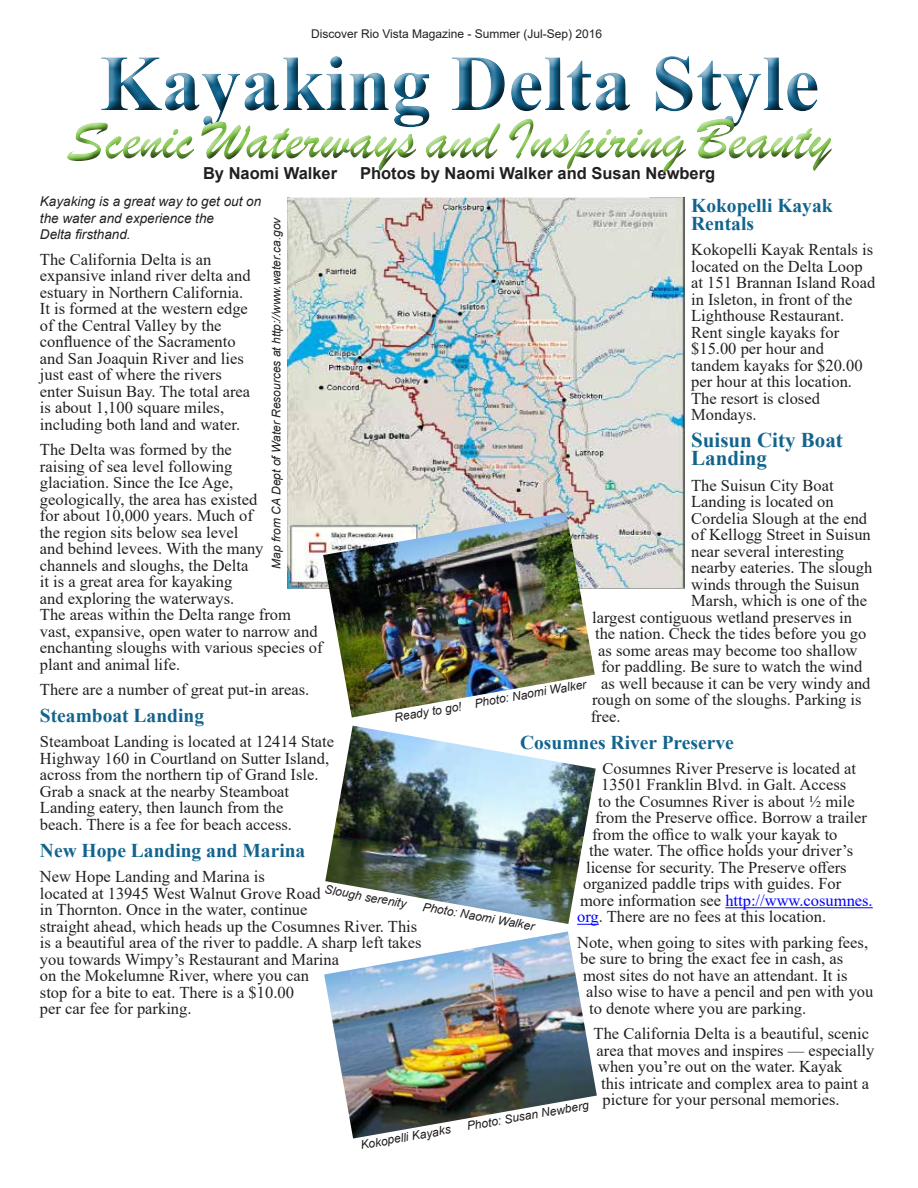
<style>
.page{position:relative;width:918px;height:1188px;background:#fff}
.page>*{position:absolute;margin:0;border:0;box-sizing:border-box;transform-origin:0 0}
.t1{font:700 79.5px "Times New Roman";color:#12648e}
.t2{font:60px "Brush Script";color:#7dc245}
.t3{font:700 21px/18px "Times New Roman";color:#12648e}
.t4{font:700 19.5px/18px "Times New Roman";color:#12648e}
.t5{font:16.5px/16.5px "Times New Roman";color:#231f20}
.t6{font:700 16.5px "Arial";color:#231f20}
.t7{font:16.5px "Times New Roman";color:#00f}
.t8{font:italic 13.5px/16.5px "Arial";color:#231f20}
.t9{font:italic 12px "Arial";color:#231f20}
.t10{font:12px "Arial";color:#231f20}
.s1{color:#231f20}
.s2{color:#00f}
</style>
<div class="page">
<hr style="left:725px;top:907px;width:148px;height:1px;background:#00f">
<svg style="left:577px;top:924px;width:22px;height:1px"></svg>
<div style="left:93px;top:50px;width:735px;height:88px;background:#231f20;opacity:.75"></div>
<div style="left:56px;top:108px;width:784px;height:70px;background:#fff"></div>
<div style="left:58px;top:114px;width:784px;height:64px;background:#231f20;opacity:.75"></div>
<img style="left:287px;top:197px;width:397px;height:391px">
<img style="left:323px;top:512px;width:272px;height:205px">
<img style="left:325px;top:726px;width:271px;height:198px">
<img style="left:324px;top:932px;width:273px;height:207px">
<div style="left:495px;top:712px;width:96px;height:18px;background:#fff"></div>
<p class="t10" style="left:311px;top:26px;width:293px">Discover Rio Vista Magazine - Summer (Jul-Sep) 2016</p>
<h1 class="t1" style="left:99px;top:26px;width:721px">Kayaking Delta Style</h1>
<h2 class="t2" style="left:66px;top:103px;width:766px">Scenic Waterways and Inspiring Beauty</h2>
<p class="t6" style="left:203px;top:162px;width:136px">By Naomi Walker</p>
<p class="t6" style="left:360px;top:162px;width:357px">Photos by Naomi Walker and Susan Newberg</p>
<p class="t8" style="left:40px;top:194px;width:223px">Kayaking is a great way to get out on the water and experience the<br>Delta firsthand.</p>
<p class="t5" style="left:40px;top:251px;width:212px">The California Delta is an expansive inland river delta and estuary in Northern California.<br>It is formed at the western edge of the Central Valley by the confluence of the Sacramento and San Joaquin River and lies just east of where the rivers enter Suisun Bay. The total area is about 1,100 square miles, including both land and water.</p>
<p class="t5" style="left:40px;top:441px;width:284px">The Delta was formed by the<br>raising of sea level following<br>glaciation. Since the Ice Age,<br>geologically, the area has existed<br>for about 10,000 years. Much of<br>the region sits below sea level<br>and behind levees. With the many channels and sloughs, the Delta<br>it is a great area for kayaking<br>and exploring the waterways.<br>The areas within the Delta range from vast, expansive, open water to narrow and enchanting sloughs with various species of plant and animal life.</p>
<p class="t5" style="left:40px;top:681px;width:271px">There are a number of great put-in areas.</p>
<p class="t4" style="left:40px;top:706px;width:166px">Steamboat Landing</p>
<p class="t5" style="left:40px;top:733px;width:296px">Steamboat Landing is located at 12414 State Highway 160 in Courtland on Sutter Island, across from the northern tip of Grand Isle.<br>Grab a snack at the nearby Steamboat Landing eatery, then launch from the<br>beach. There is a fee for beach access.</p>
<p class="t4" style="left:40px;top:841px;width:267px">New Hope Landing and Marina</p>
<p class="t5" style="left:40px;top:868px;width:383px">New Hope Landing and Marina is<br>located at 13945 West Walnut Grove Road<br>in Thornton. Once in the water, continue<br>straight ahead, which heads up the Cosumnes River. This is a beautiful area of the river to paddle. A sharp left takes you towards Wimpy’s Restaurant and Marina<br>on the Mokelumne River, where you can<br>stop for a bite to eat. There is a $10.00<br>per car fee for parking.</p>
<p class="t4" style="left:691px;top:196px;width:143px">Kokopelli Kayak<br>Rentals</p>
<p class="t5" style="left:691px;top:241px;width:186px">Kokopelli Kayak Rentals is located on the Delta Loop at 151 Brannan Island Road in Isleton, in front of the<br>Lighthouse Restaurant.<br>Rent single kayaks for $15.00 per hour and tandem kayaks for $20.00 per hour at this location.<br>The resort is closed<br>Mondays.</p>
<p class="t3" style="left:691px;top:431px;width:153px">Suisun City Boat<br>Landing</p>
<p class="t5" style="left:691px;top:476px;width:144px">The Suisun City Boat</p>
<p class="t5" style="left:691px;top:493px;width:144px">Landing is located on</p>
<p class="t5" style="left:691px;top:509px;width:177px">Cordelia Slough at the end</p>
<p class="t5" style="left:691px;top:526px;width:181px">of Kellogg Street in Suisun</p>
<p class="t5" style="left:691px;top:542px;width:155px">near several interesting</p>
<p class="t5" style="left:691px;top:559px;width:183px">nearby eateries. The slough</p>
<p class="t5" style="left:691px;top:575px;width:170px">winds through the Suisun</p>
<p class="t5" style="left:691px;top:592px;width:177px">Marsh, which is one of the</p>
<p class="t5" style="left:592px;top:608px;width:261px">largest contiguous wetland preserves in</p>
<p class="t5" style="left:595px;top:625px;width:273px">the nation. Check the tides before you go</p>
<p class="t5" style="left:598px;top:641px;width:261px">as some areas may become too shallow</p>
<p class="t5" style="left:601px;top:658px;width:263px">for paddling. Be sure to watch the wind</p>
<p class="t5" style="left:601px;top:674px;width:271px">as well because it can be very windy and</p>
<p class="t5" style="left:592px;top:691px;width:271px">rough on some of the sloughs. Parking is</p>
<p class="t5" style="left:591px;top:707px;width:31px">free.</p>
<p class="t4" style="left:520px;top:732px;width:215px">Cosumnes River Preserve</p>
<p class="t5" style="left:603px;top:760px;width:255px">Cosumnes River Preserve is located at</p>
<p class="t5" style="left:601px;top:776px;width:247px">13501 Franklin Blvd. in Galt. Access</p>
<p class="t5" style="left:598px;top:793px;width:258px">to the Cosumnes River is about ½ mile</p>
<p class="t5" style="left:595px;top:809px;width:273px">from the Preserve office. Borrow a trailer</p>
<p class="t5" style="left:592px;top:826px;width:247px">from the office to walk your kayak to</p>
<p class="t5" style="left:589px;top:842px;width:266px">the water. The office holds your driver’s</p>
<p class="t5" style="left:586px;top:859px;width:262px">license for security. The Preserve offers</p>
<p class="t5" style="left:583px;top:875px;width:260px">organized paddle trips with guides. For</p>
<p class="t7" style="left:580px;top:889px;width:294px"><span class="s1">more information see</span> http://www.cosumnes.</p>
<p class="t5" style="left:577px;top:908px;width:251px"><span class="s2">org</span>. There are no fees at this location.</p>
<p class="t5" style="left:577px;top:934px;width:293px">Note, when going to sites with parking fees,</p>
<p class="t5" style="left:580px;top:950px;width:265px">be sure to bring the exact fee in cash, as</p>
<p class="t5" style="left:583px;top:967px;width:266px">most sites do not have an attendant. It is</p>
<p class="t5" style="left:586px;top:983px;width:289px">also wise to have a pencil and pen with you</p>
<p class="t5" style="left:589px;top:1000px;width:219px">to denote where you are parking.</p>
<p class="t5" style="left:594px;top:1025px;width:277px">The California Delta is a beautiful, scenic</p>
<p class="t5" style="left:597px;top:1041px;width:279px">area that moves and inspires — especially</p>
<p class="t5" style="left:598px;top:1058px;width:246px">when you’re out on the water. Kayak</p>
<p class="t5" style="left:601px;top:1074px;width:270px">this intricate and complex area to paint a</p>
<p class="t5" style="left:603px;top:1091px;width:238px">picture for your personal memories.</p>
<p class="t9" style="left:268px;top:569px;width:353px;rotate:-90deg">Map from CA Dept of Water Resources at http://www.water.ca.gov</p>
<p class="t9" style="left:393px;top:710px;width:196px;rotate:-10deg">Ready to go! Photo: Naomi Walker</p>
<p class="t9" style="left:326px;top:882px;width:84px;rotate:10deg">Slough serenity</p>
<p class="t9" style="left:424px;top:899px;width:115px;rotate:10deg">Photo: Naomi Walker</p>
<p class="t9" style="left:466px;top:1119px;width:125px;rotate:-10deg">Photo: Susan Newberg</p>
<p class="t9" style="left:359px;top:1137px;width:93px;rotate:-10deg">Kokopelli Kayaks</p>
</div>
